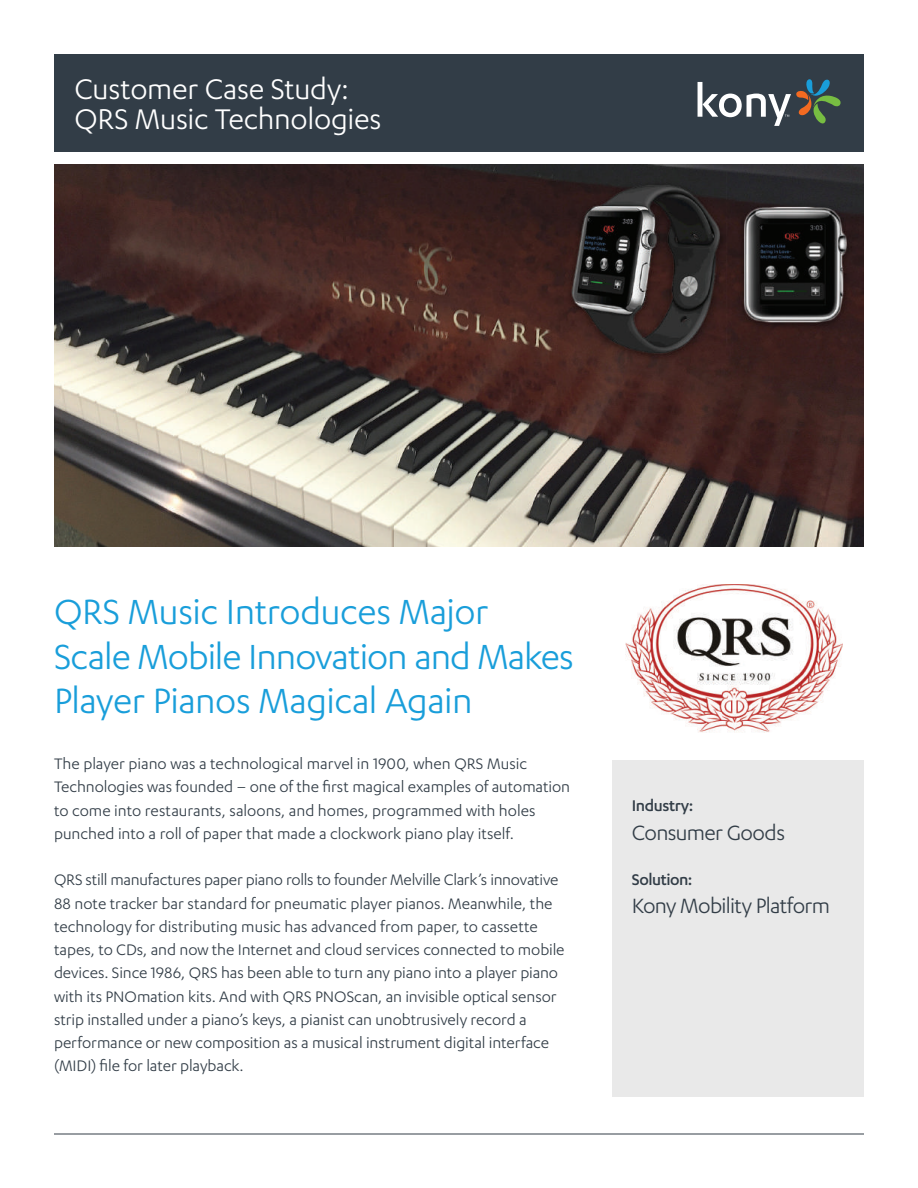
<style>
.page{position:relative;width:918px;height:1188px;background:#fff}
.page>*{position:absolute;margin:0;border:0;box-sizing:border-box;transform-origin:0 0}
.t1{font:40.5px/44.2px "Karbon";letter-spacing:-.015em;color:#199eda}
.t2{font:33px/30px "Karbon";letter-spacing:-.01em;color:#fff}
.t3{font:24px "Karbon";letter-spacing:-.025em;color:#323d47}
.t4{font:500 18px "Karbon";letter-spacing:-.025em;color:#323d47}
.t5{font:17.7px/23.2px "Karbon";letter-spacing:-.005em;color:#323d47}
</style>
<div class="page">
<hr style="left:54px;top:1134px;width:810px;height:1px;background:#323d47">
<img style="left:54px;top:165px;width:810px;height:382px">
<div style="left:612px;top:760px;width:252px;height:337px;background:#e9e9e9"></div>
<div style="left:54px;top:54px;width:810px;height:97px;background:#323d47"></div>
<svg style="left:698px;top:79px;width:143px;height:47px"></svg>
<img style="left:626px;top:584px;width:217px;height:149px">
<h2 class="t2" style="left:75px;top:73px;width:309px">Customer Case Study:<br>QRS Music Technologies</h2>
<h1 class="t1" style="left:54px;top:589px;width:522px">QRS Music Introduces Major<br>Scale Mobile Innovation and Makes<br>Player Pianos Magical Again</h1>
<p class="t5" style="left:54px;top:752px;width:518px">The player piano was a technological marvel in 1900, when QRS Music Technologies was founded – one of the first magical examples of automation to come into restaurants, saloons, and homes, programmed with holes punched into a roll of paper that made a clockwork piano play itself.</p>
<p class="t5" style="left:54px;top:868px;width:512px">QRS still manufactures paper piano rolls to founder Melville Clark’s innovative 88 note tracker bar standard for pneumatic player pianos. Meanwhile, the technology for distributing music has advanced from paper, to cassette tapes, to CDs, and now the Internet and cloud services connected to mobile devices. Since 1986, QRS has been able to turn any piano into a player piano with its PNOmation kits. And with QRS PNOScan, an invisible optical sensor strip installed under a piano’s keys, a pianist can unobtrusively record a performance or new composition as a musical instrument digital interface (MIDI) file for later playback.</p>
<p class="t4" style="left:632px;top:796px;width:63px">Industry:</p>
<h3 class="t3" style="left:632px;top:819px;width:155px">Consumer Goods</h3>
<p class="t4" style="left:632px;top:869px;width:62px">Solution:</p>
<h3 class="t3" style="left:632px;top:893px;width:200px">Kony Mobility Platform</h3>
</div>
